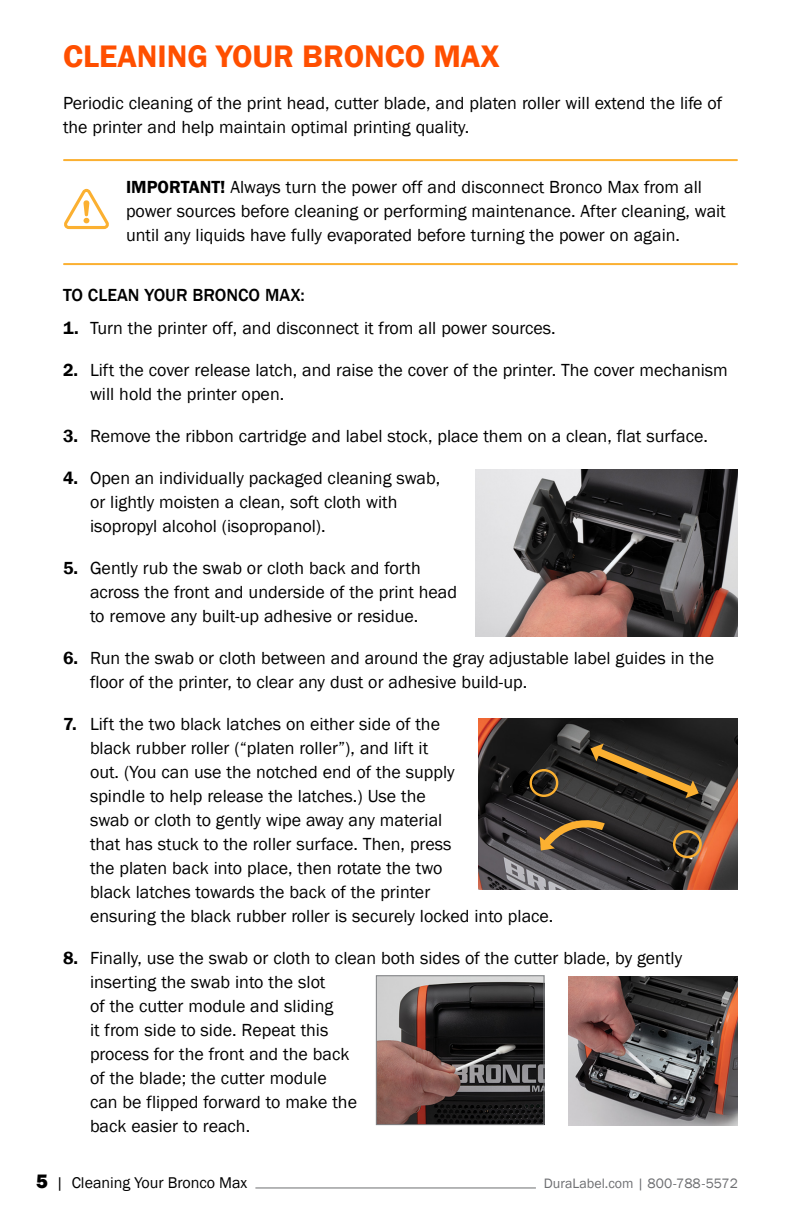
<style>
.page{position:relative;width:792px;height:1224px;background:#fff}
.page>*{position:absolute;margin:0;border:0;box-sizing:border-box;transform-origin:0 0}
.Chapter_Head{font:600 32px "Franklin Gothic";color:#ff4f00}
.Body{font:18px/24px "Franklin Gothic";color:#000}
.Subhead_3{font:500 18px "Franklin Gothic";color:#000}
.t1{font:16px "Franklin Gothic";color:#000}
.t2{font:14px "Franklin Gothic";color:#6d6e71}
.s1{font-weight:600}
.s2{font-weight:800;font-size:20px}
</style>
<div class="page">
<hr style="left:255px;top:1188px;width:281px;height:1px;background:#6d6e71">
<hr style="left:64px;top:159px;width:673px;height:2px;background:#fbb031">
<hr style="left:64px;top:263px;width:673px;height:2px;background:#fbb031">
<svg style="left:64px;top:189px;width:45px;height:40px"></svg>
<img style="left:475px;top:469px;width:263px;height:167px">
<img style="left:479px;top:718px;width:259px;height:172px">
<div style="left:530px;top:769px;width:28px;height:28px;border:2px solid #fbb031;border-radius:50%"></div>
<svg style="left:557px;top:718px;width:175px;height:117px;background:#38322f"></svg>
<svg style="left:589px;top:742px;width:112px;height:58px;background:#433927"></svg>
<div style="left:673px;top:830px;width:29px;height:28px;border:2px solid #fbb031;border-radius:50%"></div>
<svg style="left:536px;top:813px;width:75px;height:41px;background:#554531"></svg>
<img style="left:568px;top:976px;width:170px;height:150px">
<img style="left:378px;top:977px;width:164px;height:146px">
<div style="left:376px;top:975px;width:168px;height:150px;border:1px solid #808285"></div>
<p class="Chapter_Head" style="left:63px;top:37px;width:438px">CLEANING YOUR BRONCO MAX</p>
<p class="Body" style="left:63px;top:92px;width:661px">Periodic cleaning of the print head, cutter blade, and platen roller will extend the life of the printer and help maintain optimal printing quality.</p>
<p class="Body" style="left:126px;top:176px;width:601px"><span class="s1">IMPORTANT!</span> Always turn the power off and disconnect Bronco Max from all power sources before cleaning or performing maintenance. After cleaning, wait until any liquids have fully evaporated before turning the power on again.</p>
<p class="Subhead_3" style="left:63px;top:284px;width:243px">TO CLEAN YOUR BRONCO MAX:</p>
<p class="Body" style="left:63px;top:317px;width:494px"><span class="s1">1.</span> Turn the printer off, and disconnect it from all power sources.</p>
<p class="Body" style="left:90px;top:359px;width:639px;text-indent:-27px"><span class="s1">2.</span> Lift the cover release latch, and raise the cover of the printer. The cover mechanism will hold the printer open.</p>
<p class="Body" style="left:63px;top:425px;width:647px"><span class="s1">3.</span> Remove the ribbon cartridge and label stock, place them on a clean, flat surface.</p>
<p class="Body" style="left:90px;top:467px;width:352px;text-indent:-27px"><span class="s1">4.</span> Open an individually packaged cleaning swab, or lightly moisten a clean, soft cloth with isopropyl alcohol (isopropanol).</p>
<p class="Body" style="left:90px;top:557px;width:369px;text-indent:-27px"><span class="s1">5.</span> Gently rub the swab or cloth back and forth across the front and underside of the print head to remove any built-up adhesive or residue.</p>
<p class="Body" style="left:90px;top:647px;width:626px;text-indent:-27px"><span class="s1">6.</span> Run the swab or cloth between and around the gray adjustable label guides in the floor of the printer, to clear any dust or adhesive build-up.</p>
<p class="Body" style="left:90px;top:713px;width:465px;text-indent:-27px"><span class="s1">7.</span> Lift the two black latches on either side of the<br>black rubber roller (“platen roller”), and lift it<br>out. (You can use the notched end of the supply<br>spindle to help release the latches.) Use the<br>swab or cloth to gently wipe away any material<br>that has stuck to the roller surface. Then, press<br>the platen back into place, then rotate the two<br>black latches towards the back of the printer<br>ensuring the black rubber roller is securely locked into place.</p>
<p class="Body" style="left:90px;top:947px;width:594px;text-indent:-27px"><span class="s1">8.</span> Finally, use the swab or cloth to clean both sides of the cutter blade, by gently inserting the swab into the slot<br>of the cutter module and sliding<br>it from side to side. Repeat this<br>process for the front and the back<br>of the blade; the cutter module<br>can be flipped forward to make the<br>back easier to reach.</p>
<p class="t1" style="left:36px;top:1173px;width:213px"><span class="s2">5</span> | Cleaning Your Bronco Max</p>
<p class="t2" style="left:544px;top:1175px;width:196px">DuraLabel.com | 800-788-5572</p>
</div>
